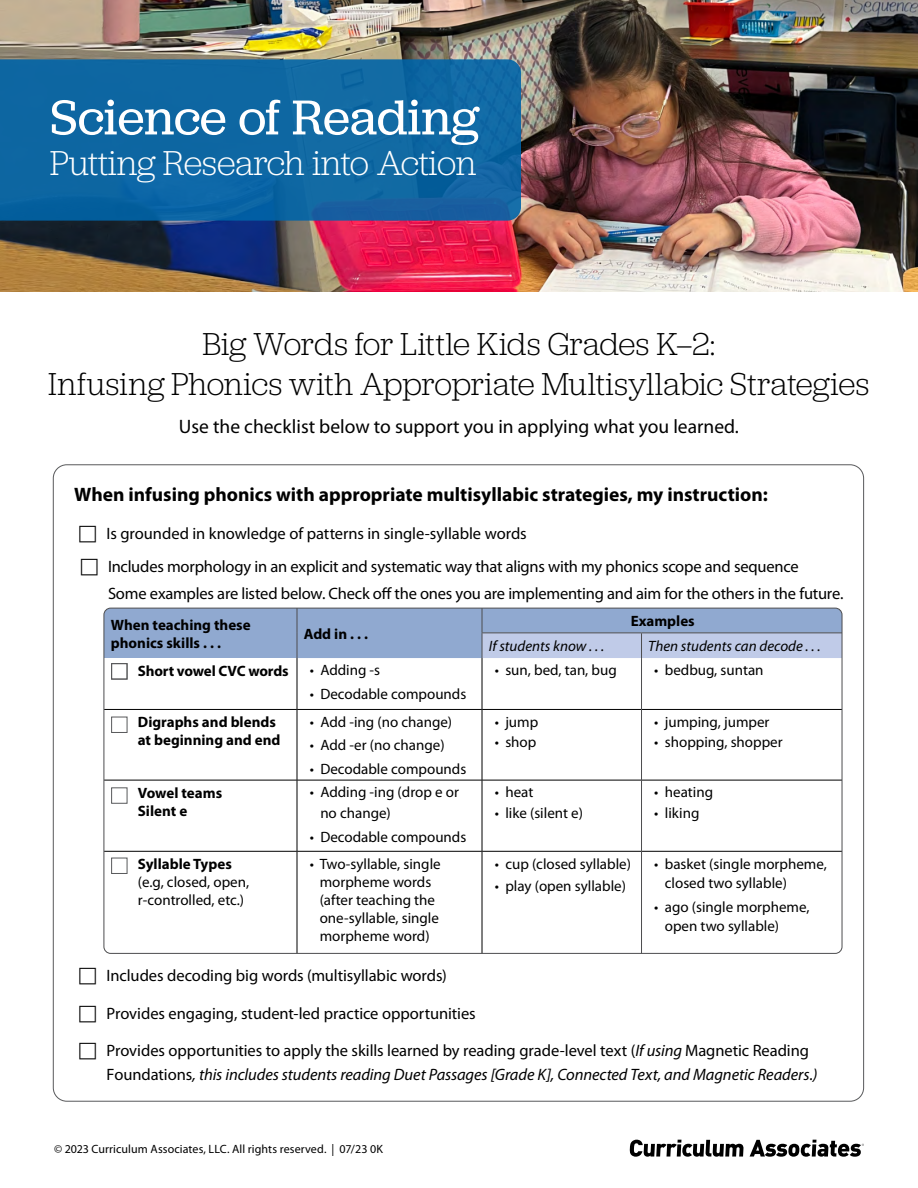
<style>
.page{position:relative;width:918px;height:1188px;background:#fff}
.page>*{position:absolute;margin:0;border:0;box-sizing:border-box;transform-origin:0 0}
.t1{font:51px "Jubilat";color:#fff}
.t2{font:300 36px "Jubilat";letter-spacing:-.01em;color:#fff}
.t3{font:300 33px/40.5px "Jubilat";color:#000;text-align:center}
.t4{font:700 19.5px "Myriad Pro";color:#000}
.t5{font:19.5px "Myriad Pro";color:#000}
._2018_Checklist{font:16.5px/24px "Myriad Pro";letter-spacing:-.005em;color:#000}
.t6{font:15px/18px "Myriad Pro";color:#000}
.t7{font:700 15px/18px "Myriad Pro";color:#000}
.t8{font:italic 15px "Myriad Pro";color:#000}
.t9{font:12px "Myriad Pro";letter-spacing:.005em;color:#000}
.s1{font-weight:700}
.s2{font-style:italic}
</style>
<div class="page">
<svg style="left:630px;top:1140px;width:114px;height:17px"></svg>
<svg style="left:750px;top:1140px;width:114px;height:17px"></svg>
<img style="left:0;top:0;width:918px;height:292px">
<svg style="left:0;top:59px;width:521px;height:162px;background:#0f66a2"></svg>
<div style="left:104px;top:608px;width:193px;height:50px;background:#90a9d0"></div>
<hr style="left:104px;top:709px;width:193px;height:1px;background:#000">
<hr style="left:297px;top:709px;width:185px;height:1px;background:#000">
<hr style="left:482px;top:709px;width:159px;height:1px;background:#000">
<hr style="left:642px;top:709px;width:200px;height:1px;background:#000">
<hr style="left:104px;top:780px;width:193px;height:1px;background:#000">
<hr style="left:297px;top:780px;width:185px;height:1px;background:#000">
<hr style="left:482px;top:780px;width:159px;height:1px;background:#000">
<hr style="left:642px;top:780px;width:200px;height:1px;background:#000">
<hr style="left:104px;top:851px;width:193px;height:1px;background:#000">
<hr style="left:297px;top:851px;width:185px;height:1px;background:#000">
<hr style="left:482px;top:851px;width:160px;height:1px;background:#000">
<hr style="left:642px;top:851px;width:200px;height:1px;background:#000">
<hr style="left:297px;top:658px;width:1px;height:51px;background:#000">
<hr style="left:482px;top:658px;width:1px;height:51px;background:#000">
<hr style="left:297px;top:709px;width:1px;height:71px;background:#000">
<hr style="left:482px;top:709px;width:1px;height:71px;background:#000">
<hr style="left:297px;top:780px;width:1px;height:71px;background:#000">
<hr style="left:482px;top:780px;width:1px;height:71px;background:#000">
<hr style="left:297px;top:851px;width:1px;height:102px;background:#000">
<hr style="left:482px;top:851px;width:1px;height:102px;background:#000">
<hr style="left:641px;top:658px;width:1px;height:51px;background:#4d4d4f">
<hr style="left:641px;top:709px;width:1px;height:71px;background:#4d4d4f">
<hr style="left:641px;top:780px;width:1px;height:71px;background:#4d4d4f">
<svg style="left:297px;top:608px;width:545px;height:50px;background:#9db1d4"></svg>
<hr style="left:482px;top:633px;width:160px;height:1px;background:#4d4d4f">
<hr style="left:642px;top:633px;width:200px;height:1px;background:#4d4d4f">
<hr style="left:641px;top:852px;width:1px;height:101px;background:#4d4d4f">
<div style="left:111px;top:663px;width:16px;height:16px;border:1px solid #58595b"></div>
<div style="left:111px;top:717px;width:16px;height:16px;border:1px solid #58595b"></div>
<div style="left:111px;top:787px;width:16px;height:17px;border:1px solid #58595b"></div>
<div style="left:111px;top:858px;width:16px;height:16px;border:1px solid #58595b"></div>
<p class="t1" style="left:50px;top:85px;width:430px">Science of Reading</p>
<p class="t2" style="left:50px;top:141px;width:428px">Putting Research into Action</p>
<h2 class="t3" style="left:48px;top:322px;width:823px">Big Words for Little Kids Grades K–2:<br>Infusing Phonics with Appropriate Multisyllabic Strategies</h2>
<p class="t5" style="left:179px;top:416px;width:562px">Use the checklist below to support you in applying what you learned.</p>
<p class="t4" style="left:74px;top:484px;width:695px">When infusing phonics with appropriate multisyllabic strategies, my instruction:</p>
<p class="_2018_Checklist" style="left:107px;top:522px;width:422px">Is grounded in knowledge of patterns in single-syllable words</p>
<p class="_2018_Checklist" style="left:108px;top:555px;width:692px">Includes morphology in an explicit and systematic way that aligns with my phonics scope and sequence</p>
<p class="_2018_Checklist" style="left:108px;top:582px;width:737px">Some examples are listed below. Check off the ones you are implementing and aim for the others in the future.</p>
<p class="t7" style="left:111px;top:616px;width:141px">When teaching these phonics skills . . .</p>
<p class="t7" style="left:304px;top:625px;width:66px">Add in . . .</p>
<p class="t7" style="left:631px;top:612px;width:66px">Examples</p>
<p class="t8" style="left:489px;top:638px;width:117px">If students know . . .</p>
<p class="t8" style="left:648px;top:638px;width:174px">Then students can decode . . .</p>
<p class="t7" style="left:138px;top:662px;width:152px">Short vowel CVC words</p>
<p class="t6" style="left:310px;top:662px;width:72px">• Adding -s</p>
<p class="t6" style="left:310px;top:685px;width:158px">• Decodable compounds</p>
<p class="t6" style="left:495px;top:662px;width:124px">• sun, bed, tan, bug</p>
<p class="t6" style="left:654px;top:662px;width:111px">• bedbug, suntan</p>
<p class="t7" style="left:138px;top:714px;width:144px">Digraphs and blends at beginning and end</p>
<p class="t6" style="left:310px;top:713px;width:144px">• Add -ing (no change)</p>
<p class="t6" style="left:310px;top:737px;width:136px">• Add -er (no change)</p>
<p class="t6" style="left:310px;top:760px;width:158px">• Decodable compounds</p>
<p class="t6" style="left:495px;top:713px;width:45px">• jump</p>
<p class="t6" style="left:495px;top:734px;width:43px">• shop</p>
<p class="t6" style="left:654px;top:713px;width:117px">• jumping, jumper</p>
<p class="t6" style="left:654px;top:734px;width:130px">• shopping, shopper</p>
<p class="t7" style="left:138px;top:784px;width:86px">Vowel teams<br>Silent e</p>
<p class="t6" style="left:320px;top:782px;width:140px;line-height:21px;text-indent:-11px">• Adding -ing (drop e or no change)</p>
<p class="t6" style="left:310px;top:828px;width:158px">• Decodable compounds</p>
<p class="t6" style="left:495px;top:784px;width:40px">• heat</p>
<p class="t6" style="left:495px;top:804px;width:90px">• like (silent e)</p>
<p class="t6" style="left:654px;top:784px;width:60px">• heating</p>
<p class="t6" style="left:654px;top:804px;width:47px">• liking</p>
<p class="t6" style="left:138px;top:856px;width:113px"><span class="s1">Syllable Types </span>(e.g, closed, open, r-controlled, etc.)</p>
<p class="t6" style="left:310px;top:855px;width:133px;text-align:center">• Two-syllable, single morpheme words (after teaching the one-syllable, single morpheme word)</p>
<p class="t6" style="left:495px;top:855px;width:138px">• cup (closed syllable)</p>
<p class="t6" style="left:495px;top:877px;width:133px">• play (open syllable)</p>
<p class="t6" style="left:665px;top:854px;width:164px;line-height:19.5px;text-indent:-11px">• basket (single morpheme, closed two syllable)</p>
<p class="t6" style="left:665px;top:897px;width:146px;line-height:19.5px;text-indent:-11px">• ago (single morpheme, open two syllable)</p>
<p class="_2018_Checklist" style="left:107px;top:964px;width:342px">Includes decoding big words (multisyllabic words)</p>
<p class="_2018_Checklist" style="left:107px;top:1001px;width:371px">Provides engaging, student-led practice opportunities</p>
<p class="_2018_Checklist" style="left:107px;top:1039px;width:713px">Provides opportunities to apply the skills learned by reading grade-level text (<span class="s2">If using</span> Magnetic Reading<br>Foundations<span class="s2">, this includes students reading Duet Passages [Grade K], Connected Text, and Magnetic Readers.)</span></p>
<p class="t9" style="left:54px;top:1142px;width:330px">© 2023 Curriculum Associates, LLC. All rights reserved. | 07/23 0K</p>
</div>
